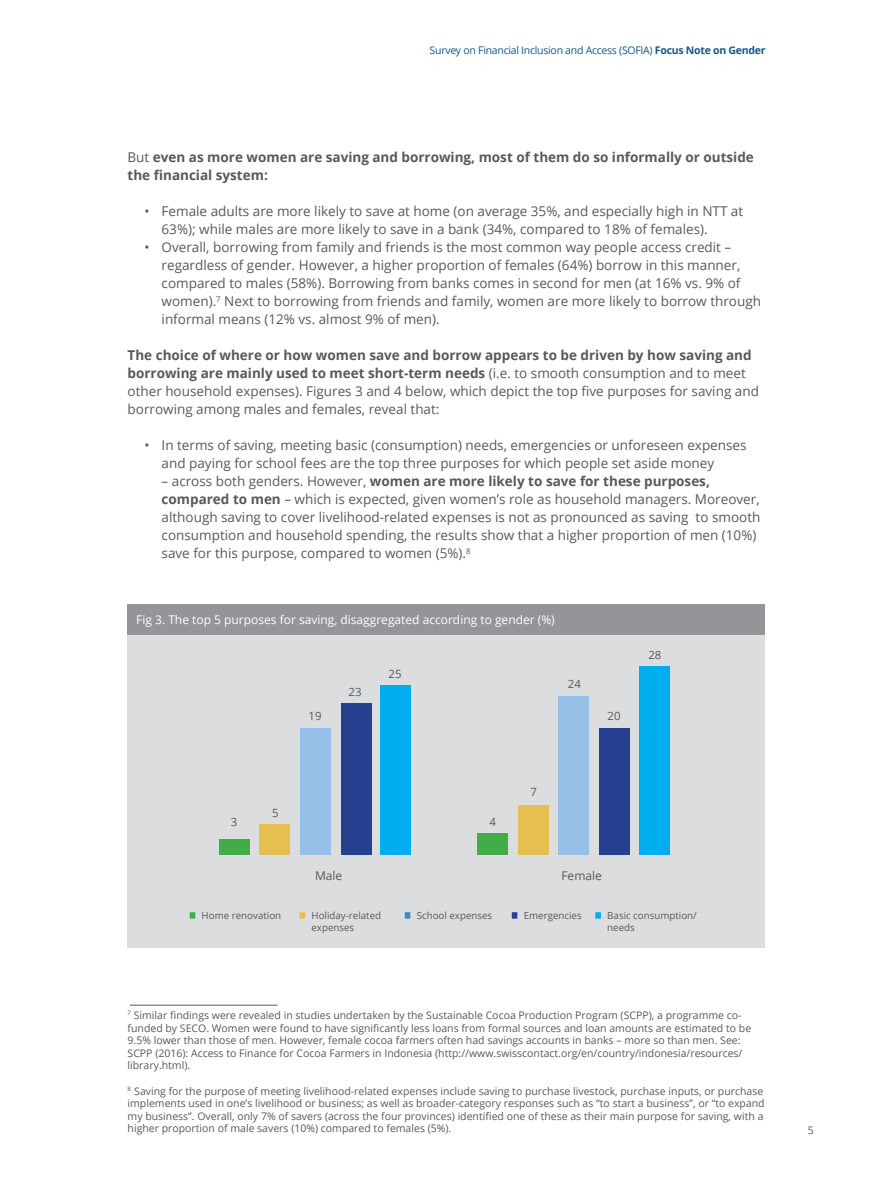
<style>
.page{position:relative;width:893px;height:1191px;background:#fff}
.page>*{position:absolute;margin:0;border:0;box-sizing:border-box;transform-origin:0 0}
.t1{font:13.5px/18px "Open Sans";color:#58595b}
.t2{font:700 13.5px/18px "Open Sans";color:#58595b}
.t3{font:12px "Open Sans";color:#fff}
.t4{font:12px "Open Sans";color:#58595b}
.t5{font:11.4px "Open Sans";color:#58595b}
.t6{font:10.5px/12.6px "Open Sans";color:#58595b}
.t7{font:10.5px "Open Sans";letter-spacing:-.025em;color:#13588f}
.t8{font:9.75px/12px "Open Sans";color:#58595b}
.s1{font-weight:700}
.s2{font-weight:400}
</style>
<div class="page">
<div style="left:128px;top:629px;width:637px;height:318px;background:#dcddde"></div>
<div style="left:128px;top:604px;width:637px;height:30px;background:#939598"></div>
<div style="left:300px;top:728px;width:30px;height:127px;background:#96c0e7"></div>
<div style="left:558px;top:696px;width:31px;height:159px;background:#96c0e7"></div>
<div style="left:341px;top:703px;width:31px;height:152px;background:#25408f"></div>
<div style="left:599px;top:728px;width:31px;height:127px;background:#25408f"></div>
<div style="left:380px;top:685px;width:31px;height:170px;background:#00aeef"></div>
<div style="left:639px;top:666px;width:31px;height:189px;background:#00aeef"></div>
<div style="left:259px;top:824px;width:31px;height:31px;background:#e6bf51"></div>
<div style="left:518px;top:805px;width:30px;height:50px;background:#e6bf51"></div>
<div style="left:219px;top:840px;width:31px;height:15px;background:#41ad49"></div>
<div style="left:477px;top:833px;width:31px;height:22px;background:#41ad49"></div>
<svg style="left:190px;top:912px;width:5px;height:6px"></svg>
<svg style="left:300px;top:912px;width:5px;height:6px"></svg>
<svg style="left:405px;top:912px;width:5px;height:6px"></svg>
<svg style="left:512px;top:912px;width:5px;height:6px"></svg>
<svg style="left:595px;top:912px;width:6px;height:6px"></svg>
<hr style="left:130px;top:1004px;width:148px;height:1px;background:#58595b">
<p class="t7" style="left:430px;top:43px;width:337px">Survey on Financial Inclusion and Access (SOFIA) <span class="s1">Focus Note on Gender</span></p>
<p class="t2" style="left:128px;top:148px;width:628px"><span class="s2">But</span> even as more women are saving and borrowing, most of them do so informally or outside the financial system:</p>
<p class="t1" style="left:162px;top:202px;width:583px;text-indent:-17px">• Female adults are more likely to save at home (on average 35%, and especially high in NTT at<br>63%); while males are more likely to save in a bank (34%, compared to 18% of females).</p>
<p class="t1" style="left:162px;top:238px;width:601px;text-indent:-17px">• Overall, borrowing from family and friends is the most common way people access credit – regardless of gender. However, a higher proportion of females (64%) borrow in this manner, compared to males (58%). Borrowing from banks comes in second for men (at 16% vs. 9% of women).<sup>7</sup> Next to borrowing from friends and family, women are more likely to borrow through informal means (12% vs. almost 9% of men).</p>
<p class="t1" style="left:128px;top:346px;width:633px"><span class="s1">The choice of where or how women save and borrow appears to be driven by how saving and borrowing are mainly used to meet short-term needs</span> (i.e. to smooth consumption and to meet other household expenses). Figures 3 and 4 below, which depict the top five purposes for saving and borrowing among males and females, reveal that:</p>
<p class="t1" style="left:162px;top:436px;width:586px;text-indent:-17px">• In terms of saving, meeting basic (consumption) needs, emergencies or unforeseen expenses and paying for school fees are the top three purposes for which people set aside money</p>
<p class="t1" style="left:162px;top:472px;width:600px">– across both genders. However, <span class="s1">women are more likely to save for these purposes, compared to men</span> – which is expected, given women’s role as household managers. Moreover, although saving to cover livelihood-related expenses is not as pronounced as saving to smooth consumption and household spending, the results show that a higher proportion of men (10%) save for this purpose, compared to women (5%).<sup>8</sup></p>
<p class="t3" style="left:136px;top:611px;width:420px">Fig 3. The top 5 purposes for saving, disaggregated according to gender (%)</p>
<p class="t5" style="left:309px;top:708px;width:15px">19</p>
<p class="t5" style="left:348px;top:684px;width:15px">23</p>
<p class="t5" style="left:389px;top:666px;width:15px">25</p>
<p class="t5" style="left:272px;top:805px;width:8px">5</p>
<p class="t5" style="left:231px;top:813px;width:8px">3</p>
<p class="t5" style="left:489px;top:813px;width:8px">4</p>
<p class="t5" style="left:530px;top:784px;width:8px">7</p>
<p class="t5" style="left:568px;top:676px;width:15px">24</p>
<p class="t5" style="left:608px;top:708px;width:15px">20</p>
<p class="t4" style="left:315px;top:867px;width:29px">Male</p>
<p class="t4" style="left:561px;top:867px;width:42px">Female</p>
<p class="t5" style="left:648px;top:646px;width:15px">28</p>
<p class="t8" style="left:202px;top:909px;width:81px">Home renovation</p>
<p class="t8" style="left:311px;top:909px;width:71px">Holiday-related expenses</p>
<p class="t8" style="left:417px;top:909px;width:77px">School expenses</p>
<p class="t8" style="left:524px;top:909px;width:59px">Emergencies</p>
<p class="t8" style="left:607px;top:909px;width:91px">Basic consumption/ needs</p>
<p class="t6" style="left:128px;top:1008px;width:625px"><sup>7</sup> Similar findings were revealed in studies undertaken by the Sustainable Cocoa Production Program (SCPP), a programme co&shy;funded by SECO. Women were found to have significantly less loans from formal sources and loan amounts are estimated to be 9.5% lower than those of men. However, female cocoa farmers often had savings accounts in banks – more so than men. See:<br>SCPP (2016): Access to Finance for Cocoa Farmers in Indonesia (http://www.swisscontact.org/en/country/indonesia/resources/ library.html).</p>
<p class="t6" style="left:128px;top:1084px;width:639px"><sup>8</sup> Saving for the purpose of meeting livelihood-related expenses include saving to purchase livestock, purchase inputs, or purchase implements used in one’s livelihood or business; as well as broader-category responses such as “to start a business”, or “to expand my business”. Overall, only 7% of savers (across the four provinces) identified one of these as their main purpose for saving, with a higher proportion of male savers (10%) compared to females (5%).</p>
<p class="t6" style="left:808px;top:1124px;width:8px">5</p>
</div>
